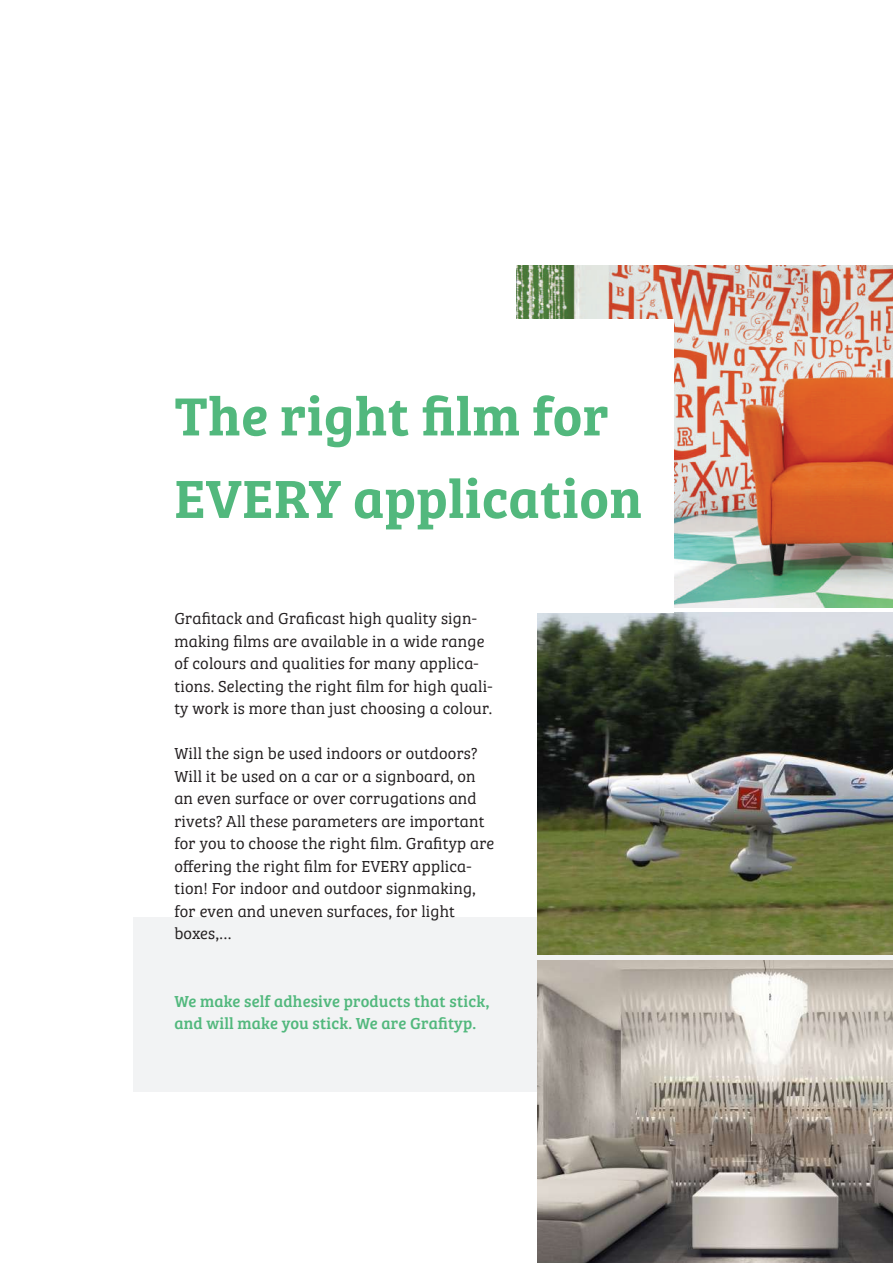
<style>
.page{position:relative;width:893px;height:1263px;background:#fff}
.page>*{position:absolute;margin:0;border:0;box-sizing:border-box;transform-origin:0 0}
.t1{font:55.5px/82.5px "Bree Serif Sb";letter-spacing:.01em;color:#52b87d}
.t2{font:16.5px/22.5px "Bree Serif Lt";letter-spacing:.01em;color:#231f20}
.t3{font:16.5px/22.5px "Bree Serif";letter-spacing:.01em;color:#52b87d}
</style>
<div class="page">
<div style="left:133px;top:917px;width:760px;height:175px;background:#f2f3f4"></div>
<img style="left:538px;top:612px;width:355px;height:342px">
<img style="left:517px;top:265px;width:376px;height:342px">
<img style="left:538px;top:961px;width:355px;height:302px">
<div style="left:214px;top:319px;width:460px;height:293px;background:#fff"></div>
<h1 class="t1" style="left:174px;top:371px;width:469px">The right film for<br>EVERY application</h1>
<p class="t2" style="left:174px;top:606px;width:320px">Grafitack and Graficast high quality sign&shy;making films are available in a wide range of colours and qualities for many applica&shy;tions. Selecting the right film for high quali&shy;ty work is more than just choosing a colour.</p>
<p class="t2" style="left:174px;top:741px;width:321px">Will the sign be used indoors or outdoors?<br>Will it be used on a car or a signboard, on an even surface or over corrugations and rivets? All these parameters are important for you to choose the right film. Grafityp are offering the right film for EVERY applica&shy;tion! For indoor and outdoor signmaking, for even and uneven surfaces, for light boxes,…</p>
<p class="t3" style="left:174px;top:989px;width:317px">We make self adhesive products that stick, and will make you stick. We are Grafityp.</p>
</div>
